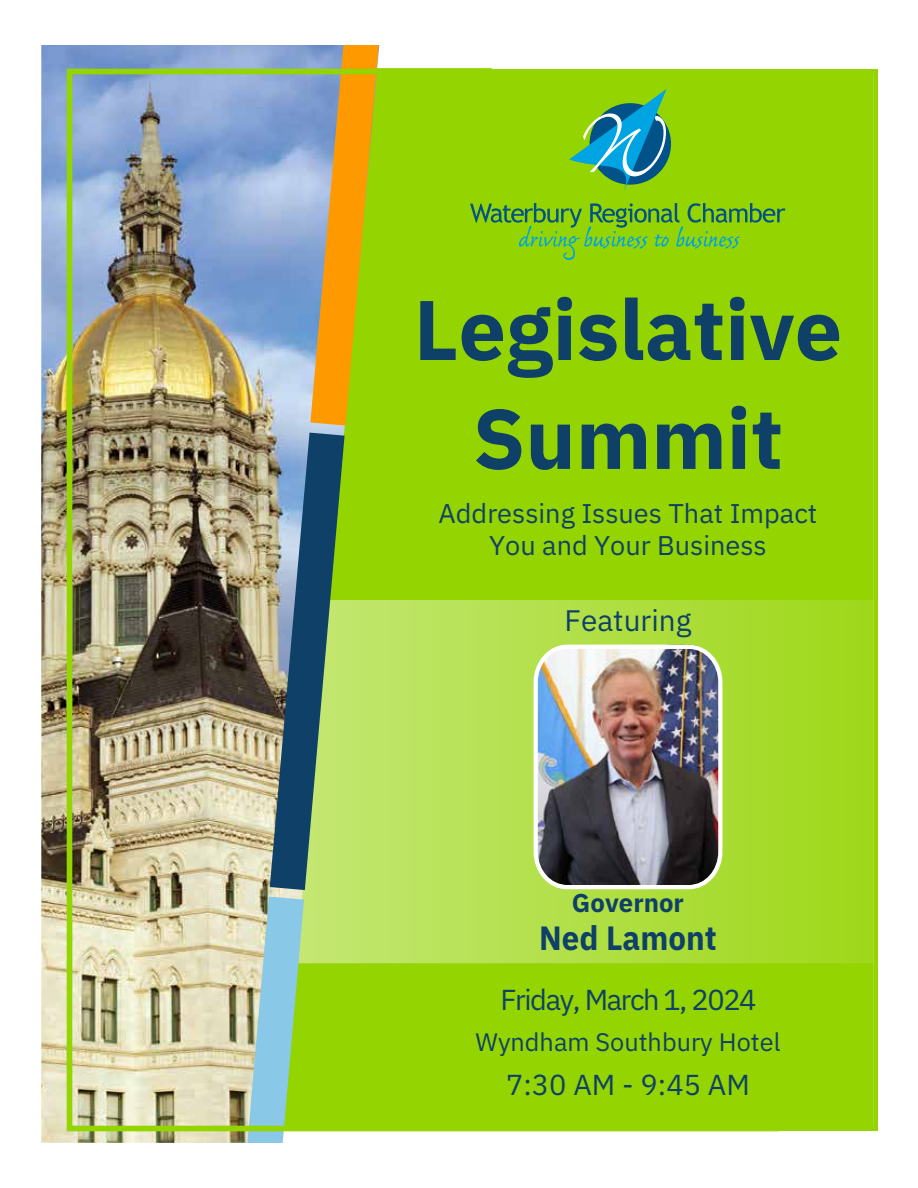
<style>
.page{position:relative;width:918px;height:1188px;background:#fff}
.page>*{position:absolute;margin:0;border:0;box-sizing:border-box;transform-origin:0 0}
.t1{font:700 84.45px/108.9px "IBM Plex Sans";color:#0f4068;text-align:center}
.t2{font:700 33.75px "IBM Plex Sans";color:#0f4068;scale:.93 1}
.t3{font:29.7px "IBM Plex Sans";color:#0f4068}
.t4{font:28.95px "IBM Plex Sans";letter-spacing:-.05em;color:#0f4068}
.t5{font:27.15px/32.5px "IBM Plex Sans";color:#0f4068;text-align:center}
.t6{font:700 25.8px "IBM Plex Sans";color:#0f4068}
.t7{font:25.35px "IBM Plex Sans";color:#0f4068}
</style>
<div class="page">
<img style="left:41px;top:45px;width:338px;height:1098px">
<svg style="left:231px;top:1131px;width:73px;height:12px"></svg>
<svg style="left:310px;top:45px;width:74px;height:24px;background:#c4a26e"></svg>
<img style="left:67px;top:69px;width:811px;height:1062px">
<svg style="left:569px;top:89px;width:98px;height:106px;background:#58af68"></svg>
<svg style="left:470px;top:203px;width:315px;height:57px;background:#7cc31a"></svg>
<img style="left:531px;top:643px;width:194px;height:248px">
<h1 class="t1" style="left:414px;top:269px;width:430px">Legislative<br>Summit</h1>
<p class="t5" style="left:439px;top:495px;width:380px">Addressing Issues That Impact<br>You and Your Business</p>
<p class="t3" style="left:565px;top:598px;width:129px">Featuring</p>
<p class="t6" style="left:572px;top:883px;width:114px">Governor</p>
<p class="t2" style="left:539px;top:911px;width:192px">Ned Lamont</p>
<p class="t4" style="left:500px;top:978px;width:258px">Friday, March 1, 2024</p>
<p class="t7" style="left:475px;top:1023px;width:307px">Wyndham Southbury Hotel</p>
<p class="t4" style="left:506px;top:1063px;width:245px">7:30 AM - 9:45 AM</p>
</div>
